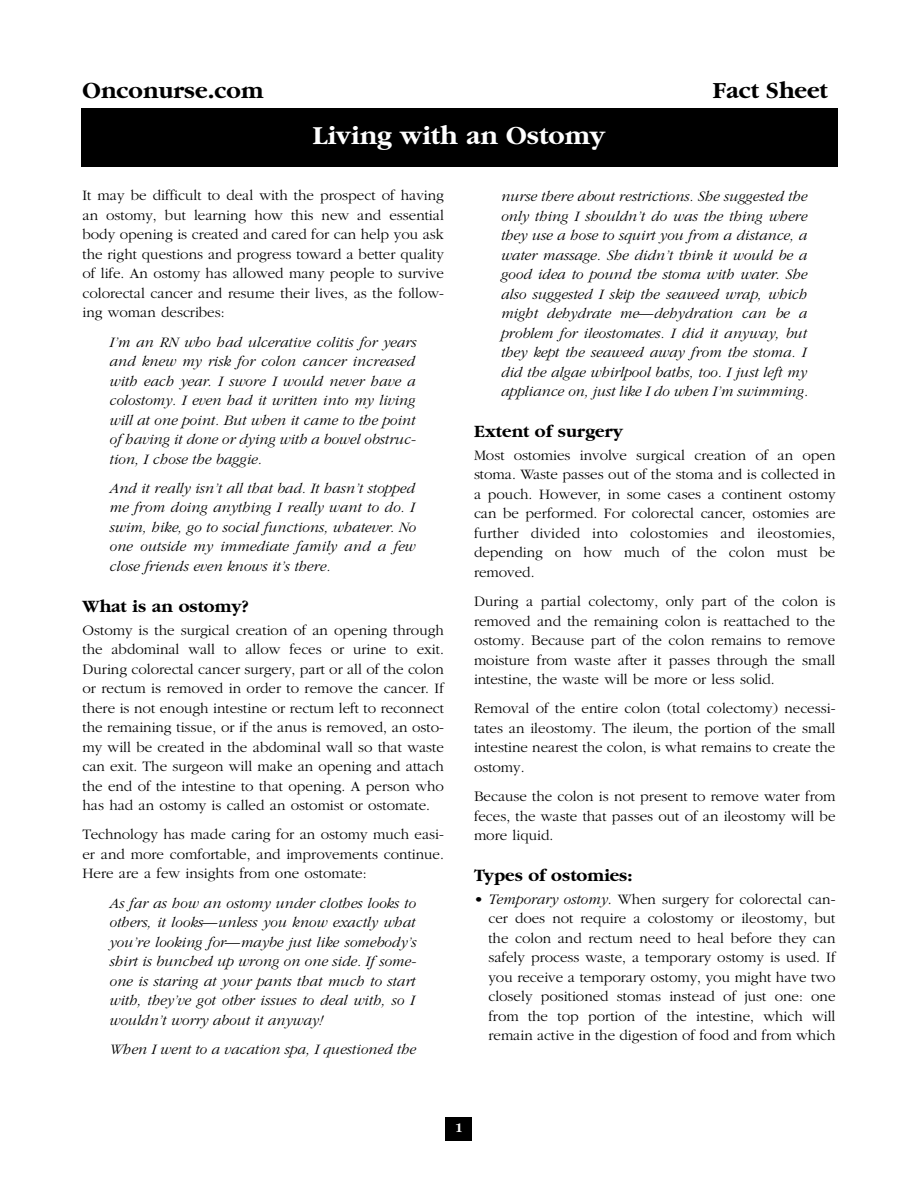
<style>
.page{position:relative;width:918px;height:1188px;background:#fff}
.page>*{position:absolute;margin:0;border:0;box-sizing:border-box;transform-origin:0 0}
.t1{font:700 27px "Garamond";color:#fff}
.t2{font:700 24px "Garamond";color:#000}
.t3{font:700 18px "Garamond";color:#000}
.t4{font:300 15px/19.5px "Garamond";color:#000;text-align:justify}
.t5{font:italic 300 15px/19.5px "Garamond";color:#000;text-align:justify}
.t6{font:700 13.5px "Garamond";color:#fff}
.s1{font-style:italic}
</style>
<div class="page">
<div style="left:446px;top:1118px;width:26px;height:23px;background:#000"></div>
<div style="left:81px;top:108px;width:756px;height:58px;background:#000"></div>
<h2 class="t2" style="left:82px;top:81px;width:182px">Onconurse.com</h2>
<h2 class="t2" style="left:713px;top:81px;width:116px">Fact Sheet</h2>
<h1 class="t1" style="left:313px;top:124px;width:294px">Living with an Ostomy</h1>
<p class="t4" style="left:82px;top:187px;width:363px">It may be difficult to deal with the prospect of having an ostomy, but learning how this new and essential body opening is created and cared for can help you ask the right questions and progress toward a better quality of life. An ostomy has allowed many people to survive colorectal cancer and resume their lives, as the follow&shy;ing woman describes:</p>
<p class="t5" style="left:110px;top:333px;width:308px">I’m an RN who had ulcerative colitis for years and knew my risk for colon cancer increased with each year. I swore I would never have a colostomy. I even had it written into my living will at one point. But when it came to the point of having it done or dying with a bowel obstruc&shy;tion, I chose the baggie.</p>
<p class="t5" style="left:110px;top:480px;width:308px">And it really isn’t all that bad. It hasn’t stopped me from doing anything I really want to do. I swim, hike, go to social functions, whatever. No one outside my immediate family and a few close friends even knows it’s there.</p>
<p class="t3" style="left:82px;top:599px;width:168px">What is an ostomy?</p>
<p class="t4" style="left:82px;top:621px;width:363px">Ostomy is the surgical creation of an opening through the abdominal wall to allow feces or urine to exit.<br>During colorectal cancer surgery, part or all of the colon or rectum is removed in order to remove the cancer. If there is not enough intestine or rectum left to reconnect the remaining tissue, or if the anus is removed, an osto&shy;my will be created in the abdominal wall so that waste can exit. The surgeon will make an opening and attach the end of the intestine to that opening. A person who has had an ostomy is called an ostomist or ostomate.</p>
<p class="t4" style="left:82px;top:826px;width:363px">Technology has made caring for an ostomy much easi&shy;er and more comfortable, and improvements continue.<br>Here are a few insights from one ostomate:</p>
<p class="t5" style="left:109px;top:894px;width:308px">As far as how an ostomy under clothes looks to others, it looks—unless you know exactly what you’re looking for—maybe just like somebody’s shirt is bunched up wrong on one side. If some&shy;one is staring at your pants that much to start with, they’ve got other issues to deal with, so I wouldn’t worry about it anyway!</p>
<p class="t5" style="left:109px;top:1041px;width:308px">When I went to a vacation spa, I questioned the</p>
<p class="t5" style="left:501px;top:188px;width:309px;text-align:left">nurse there about restrictions. She suggested the only thing I shouldn’t do was the thing where they use a hose to squirt you from a distance, a water massage. She didn’t think it would be a good idea to pound the stoma with water. She also suggested I skip the seaweed wrap, which might dehydrate me—dehydration can be a problem for ileostomates. I did it anyway, but they kept the seaweed away from the stoma. I did the algae whirlpool baths, too. I just left my appliance on, just like I do when I’m swimming.</p>
<p class="t3" style="left:474px;top:425px;width:150px">Extent of surgery</p>
<p class="t4" style="left:474px;top:447px;width:363px">Most ostomies involve surgical creation of an open stoma. Waste passes out of the stoma and is collected in a pouch. However, in some cases a continent ostomy can be performed. For colorectal cancer, ostomies are further divided into colostomies and ileostomies, depending on how much of the colon must be removed.</p>
<p class="t4" style="left:474px;top:593px;width:363px">During a partial colectomy, only part of the colon is removed and the remaining colon is reattached to the ostomy. Because part of the colon remains to remove moisture from waste after it passes through the small intestine, the waste will be more or less solid.</p>
<p class="t4" style="left:474px;top:700px;width:363px">Removal of the entire colon (total colectomy) necessi&shy;tates an ileostomy. The ileum, the portion of the small intestine nearest the colon, is what remains to create the ostomy.</p>
<p class="t4" style="left:474px;top:788px;width:363px">Because the colon is not present to remove water from feces, the waste that passes out of an ileostomy will be more liquid.</p>
<p class="t3" style="left:474px;top:869px;width:160px">Types of ostomies:</p>
<p class="t4" style="left:488px;top:891px;width:349px;text-indent:-14px">• <span class="s1">Temporary ostomy</span>. When surgery for colorectal can&shy;cer does not require a colostomy or ileostomy, but the colon and rectum need to heal before they can safely process waste, a temporary ostomy is used. If you receive a temporary ostomy, you might have two closely positioned stomas instead of just one: one from the top portion of the intestine, which will remain active in the digestion of food and from which</p>
<p class="t6" style="left:455px;top:1123px;width:9px">1</p>
</div>
